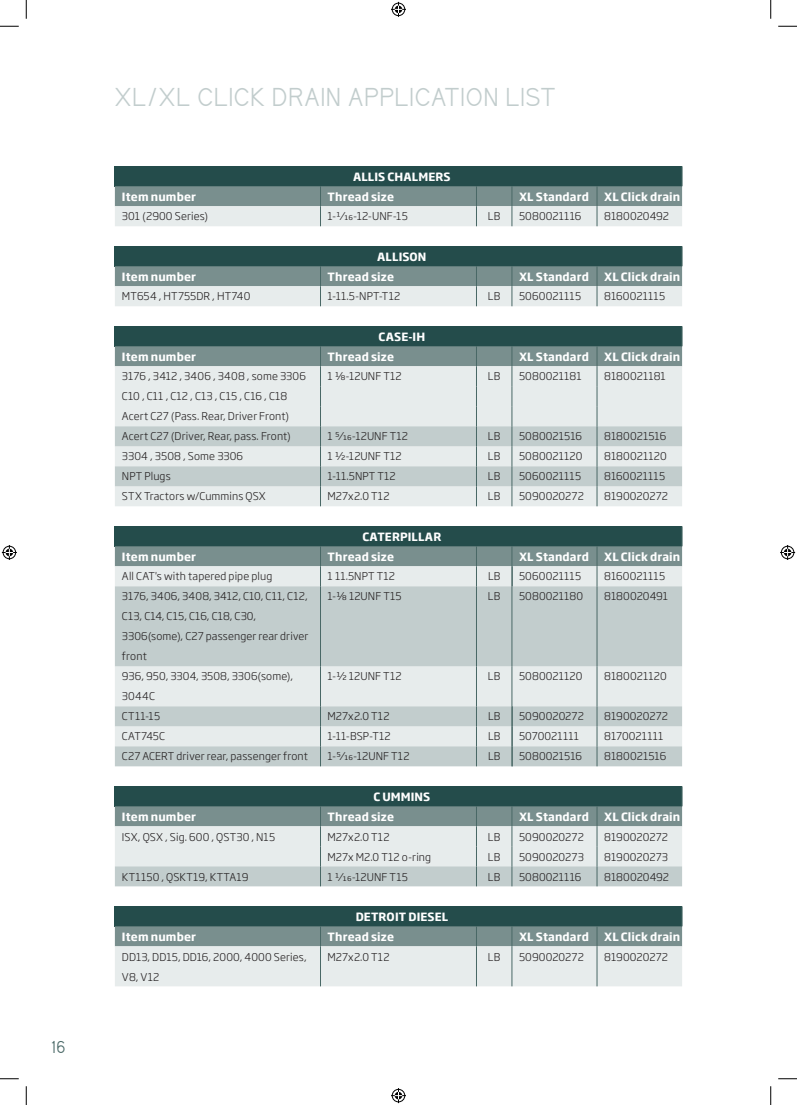
<style>
.page{position:relative;width:797px;height:1105px;background:#fff}
.page>*{position:absolute;margin:0;border:0;box-sizing:border-box;transform-origin:0 0}
.t1{font:22.5px "Kirvy";letter-spacing:.005em;color:#c2cdcd}
.t2{font:15px "Kirvy";color:#496866}
.t3{font:700 11.25px "Soho Gothic Pro";letter-spacing:.01em;color:#fff}
.t4{font:300 10.62px/20px "Soho Gothic Pro";letter-spacing:.015em;color:#231f20}
</style>
<div class="page">
<svg style="left:115px;top:166px;width:567px;height:60px;background:#809696"></svg>
<svg style="left:115px;top:246px;width:567px;height:60px;background:#809696"></svg>
<svg style="left:115px;top:326px;width:567px;height:180px;background:#bbc8c8"></svg>
<svg style="left:115px;top:586px;width:567px;height:180px;background:#ced7d7"></svg>
<hr style="left:596px;top:586px;width:1px;height:80px;background:#496866">
<hr style="left:596px;top:666px;width:1px;height:40px;background:#496866">
<svg style="left:596px;top:706px;width:1px;height:60px"></svg>
<hr style="left:320px;top:586px;width:1px;height:80px;background:#496866">
<hr style="left:476px;top:586px;width:1px;height:80px;background:#496866">
<hr style="left:511px;top:586px;width:1px;height:80px;background:#496866">
<hr style="left:320px;top:666px;width:1px;height:40px;background:#496866">
<hr style="left:476px;top:666px;width:1px;height:40px;background:#496866">
<hr style="left:511px;top:666px;width:1px;height:40px;background:#496866">
<svg style="left:320px;top:706px;width:1px;height:60px"></svg>
<svg style="left:476px;top:706px;width:1px;height:60px"></svg>
<svg style="left:115px;top:526px;width:567px;height:60px;background:#809696"></svg>
<svg style="left:511px;top:706px;width:2px;height:60px"></svg>
<svg style="left:115px;top:786px;width:567px;height:100px;background:#a2b3b2"></svg>
<svg style="left:115px;top:906px;width:567px;height:80px;background:#99abab"></svg>
<svg style="left:0;top:25px;width:19px;height:2px"></svg>
<svg style="left:778px;top:25px;width:19px;height:2px"></svg>
<svg style="left:0;top:1078px;width:19px;height:1px"></svg>
<svg style="left:778px;top:1078px;width:19px;height:1px"></svg>
<svg style="left:25px;top:0;width:2px;height:19px"></svg>
<svg style="left:25px;top:1086px;width:2px;height:19px"></svg>
<svg style="left:770px;top:0;width:1px;height:19px"></svg>
<svg style="left:770px;top:1086px;width:1px;height:19px"></svg>
<svg style="left:391px;top:2px;width:15px;height:15px"></svg>
<svg style="left:391px;top:1088px;width:15px;height:15px"></svg>
<svg style="left:2px;top:545px;width:15px;height:15px"></svg>
<svg style="left:780px;top:545px;width:15px;height:15px"></svg>
<h2 class="t2" style="left:51px;top:1037px;width:17px">16</h2>
<h1 class="t1" style="left:115px;top:82px;width:443px">XL/XL CLICK DRAIN APPLICATION LIST</h1>
<p class="t3" style="left:353px;top:168px;width:99px">ALLIS CHALMERS</p>
<p class="t3" style="left:122px;top:188px;width:76px">Item number</p>
<p class="t3" style="left:327px;top:188px;width:68px">Thread size</p>
<p class="t3" style="left:519px;top:188px;width:71px">XL Standard</p>
<p class="t3" style="left:604px;top:188px;width:78px">XL Click drain</p>
<p class="t4" style="left:122px;top:206px;width:87px">301 (2900 Series)</p>
<p class="t4" style="left:327px;top:206px;width:82px">1-1⁄16-12-UNF-15</p>
<p class="t4" style="left:488px;top:206px;width:14px">LB</p>
<p class="t4" style="left:519px;top:206px;width:64px">5080021116</p>
<p class="t4" style="left:604px;top:206px;width:67px">8180020492</p>
<p class="t3" style="left:377px;top:248px;width:51px">ALLISON</p>
<p class="t3" style="left:122px;top:268px;width:76px">Item number</p>
<p class="t3" style="left:327px;top:268px;width:68px">Thread size</p>
<p class="t3" style="left:519px;top:268px;width:71px">XL Standard</p>
<p class="t3" style="left:604px;top:268px;width:78px">XL Click drain</p>
<p class="t4" style="left:122px;top:286px;width:130px">MT654 , HT755DR , HT740</p>
<p class="t4" style="left:327px;top:286px;width:74px">1-11.5-NPT-T12</p>
<p class="t4" style="left:488px;top:286px;width:14px">LB</p>
<p class="t4" style="left:519px;top:286px;width:64px">5060021115</p>
<p class="t4" style="left:604px;top:286px;width:63px">8160021115</p>
<p class="t3" style="left:378px;top:328px;width:48px">CASE-IH</p>
<p class="t3" style="left:122px;top:348px;width:76px">Item number</p>
<p class="t3" style="left:327px;top:348px;width:68px">Thread size</p>
<p class="t3" style="left:519px;top:348px;width:71px">XL Standard</p>
<p class="t3" style="left:604px;top:348px;width:78px">XL Click drain</p>
<p class="t4" style="left:122px;top:366px;width:186px">3176 , 3412 , 3406 , 3408 , some 3306</p>
<p class="t4" style="left:327px;top:366px;width:76px">1 ⅛-12UNF T12</p>
<p class="t4" style="left:488px;top:366px;width:14px">LB</p>
<p class="t4" style="left:519px;top:366px;width:64px">5080021181</p>
<p class="t4" style="left:604px;top:366px;width:63px">8180021181</p>
<p class="t4" style="left:122px;top:386px;width:170px">C10 , C11 , C12 , C13 , C15 , C16 , C18<br>Acert C27 (Pass. Rear, Driver Front)<br>Acert C27 (Driver, Rear, pass. Front)</p>
<p class="t4" style="left:327px;top:426px;width:82px">1 5⁄16-12UNF T12</p>
<p class="t4" style="left:488px;top:426px;width:14px">LB</p>
<p class="t4" style="left:519px;top:426px;width:65px">5080021516</p>
<p class="t4" style="left:604px;top:426px;width:64px">8180021516</p>
<p class="t4" style="left:122px;top:446px;width:123px">3304 , 3508 , Some 3306</p>
<p class="t4" style="left:327px;top:446px;width:76px">1 ½-12UNF T12</p>
<p class="t4" style="left:488px;top:446px;width:14px">LB</p>
<p class="t4" style="left:519px;top:446px;width:65px">5080021120</p>
<p class="t4" style="left:604px;top:446px;width:64px">8180021120</p>
<p class="t4" style="left:122px;top:466px;width:50px">NPT Plugs</p>
<p class="t4" style="left:327px;top:466px;width:70px">1-11.5NPT T12</p>
<p class="t4" style="left:488px;top:466px;width:14px">LB</p>
<p class="t4" style="left:519px;top:466px;width:64px">5060021115</p>
<p class="t4" style="left:604px;top:466px;width:63px">8160021115</p>
<p class="t4" style="left:122px;top:486px;width:145px">STX Tractors w/Cummins QSX</p>
<p class="t4" style="left:327px;top:486px;width:63px">M27x2.0 T12</p>
<p class="t4" style="left:488px;top:486px;width:14px">LB</p>
<p class="t4" style="left:519px;top:486px;width:66px">5090020272</p>
<p class="t4" style="left:604px;top:486px;width:65px">8190020272</p>
<p class="t3" style="left:362px;top:528px;width:80px">CATERPILLAR</p>
<p class="t3" style="left:122px;top:548px;width:76px">Item number</p>
<p class="t3" style="left:327px;top:548px;width:68px">Thread size</p>
<p class="t3" style="left:519px;top:548px;width:71px">XL Standard</p>
<p class="t3" style="left:604px;top:548px;width:78px">XL Click drain</p>
<p class="t4" style="left:122px;top:566px;width:152px">All CAT's with tapered pipe plug</p>
<p class="t4" style="left:327px;top:566px;width:69px">1 11.5NPT T12</p>
<p class="t4" style="left:488px;top:566px;width:14px">LB</p>
<p class="t4" style="left:519px;top:566px;width:64px">5060021115</p>
<p class="t4" style="left:604px;top:566px;width:63px">8160021115</p>
<p class="t4" style="left:122px;top:586px;width:188px">3176, 3406, 3408, 3412, C10, C11, C12,<br>C13, C14, C15, C16, C18, C30,<br>3306(some), C27 passenger rear driver front</p>
<p class="t4" style="left:327px;top:586px;width:76px">1-⅛ 12UNF T15</p>
<p class="t4" style="left:488px;top:586px;width:14px">LB</p>
<p class="t4" style="left:519px;top:586px;width:66px">5080021180</p>
<p class="t4" style="left:604px;top:586px;width:66px">8180020491</p>
<p class="t4" style="left:122px;top:666px;width:172px">936, 950, 3304, 3508, 3306(some),<br>3044C</p>
<p class="t4" style="left:327px;top:666px;width:76px">1-½ 12UNF T12</p>
<p class="t4" style="left:488px;top:666px;width:14px">LB</p>
<p class="t4" style="left:519px;top:666px;width:65px">5080021120</p>
<p class="t4" style="left:604px;top:666px;width:64px">8180021120</p>
<p class="t4" style="left:122px;top:706px;width:40px">CT11-15</p>
<p class="t4" style="left:327px;top:706px;width:63px">M27x2.0 T12</p>
<p class="t4" style="left:488px;top:706px;width:14px">LB</p>
<p class="t4" style="left:519px;top:706px;width:66px">5090020272</p>
<p class="t4" style="left:604px;top:706px;width:65px">8190020272</p>
<p class="t4" style="left:122px;top:726px;width:45px">CAT745C</p>
<p class="t4" style="left:327px;top:726px;width:65px">1-11-BSP-T12</p>
<p class="t4" style="left:488px;top:726px;width:14px">LB</p>
<p class="t4" style="left:519px;top:726px;width:62px">5070021111</p>
<p class="t4" style="left:604px;top:726px;width:61px">8170021111</p>
<p class="t4" style="left:122px;top:746px;width:187px">C27 ACERT driver rear, passenger front</p>
<p class="t4" style="left:327px;top:746px;width:83px">1-5⁄16-12UNF T12</p>
<p class="t4" style="left:488px;top:746px;width:14px">LB</p>
<p class="t4" style="left:519px;top:746px;width:65px">5080021516</p>
<p class="t4" style="left:604px;top:746px;width:64px">8180021516</p>
<p class="t3" style="left:373px;top:788px;width:58px">C UMMINS</p>
<p class="t3" style="left:122px;top:808px;width:76px">Item number</p>
<p class="t3" style="left:327px;top:808px;width:68px">Thread size</p>
<p class="t3" style="left:519px;top:808px;width:71px">XL Standard</p>
<p class="t3" style="left:604px;top:808px;width:78px">XL Click drain</p>
<p class="t4" style="left:122px;top:826px;width:155px">ISX, QSX , Sig. 600 , QST30 , N15</p>
<p class="t4" style="left:327px;top:826px;width:63px">M27x2.0 T12</p>
<p class="t4" style="left:488px;top:826px;width:14px">LB</p>
<p class="t4" style="left:519px;top:826px;width:66px">5090020272</p>
<p class="t4" style="left:604px;top:826px;width:65px">8190020272</p>
<p class="t4" style="left:327px;top:846px;width:105px">M27x M2.0 T12 o-ring</p>
<p class="t4" style="left:488px;top:846px;width:14px">LB</p>
<p class="t4" style="left:519px;top:846px;width:66px">5090020273</p>
<p class="t4" style="left:604px;top:846px;width:65px">8190020273</p>
<p class="t4" style="left:122px;top:866px;width:128px">KT1150 , QSKT19, KTTA19</p>
<p class="t4" style="left:327px;top:866px;width:82px">1 1⁄16-12UNF T15</p>
<p class="t4" style="left:488px;top:866px;width:14px">LB</p>
<p class="t4" style="left:519px;top:866px;width:64px">5080021116</p>
<p class="t4" style="left:604px;top:866px;width:67px">8180020492</p>
<p class="t3" style="left:355px;top:908px;width:94px">DETROIT DIESEL</p>
<p class="t3" style="left:122px;top:928px;width:76px">Item number</p>
<p class="t3" style="left:327px;top:928px;width:68px">Thread size</p>
<p class="t3" style="left:519px;top:928px;width:71px">XL Standard</p>
<p class="t3" style="left:604px;top:928px;width:78px">XL Click drain</p>
<p class="t4" style="left:122px;top:946px;width:186px">DD13, DD15, DD16, 2000, 4000 Series,<br>V8, V12</p>
<p class="t4" style="left:327px;top:946px;width:63px">M27x2.0 T12</p>
<p class="t4" style="left:488px;top:946px;width:14px">LB</p>
<p class="t4" style="left:519px;top:946px;width:66px">5090020272</p>
<p class="t4" style="left:604px;top:946px;width:65px">8190020272</p>
</div>
